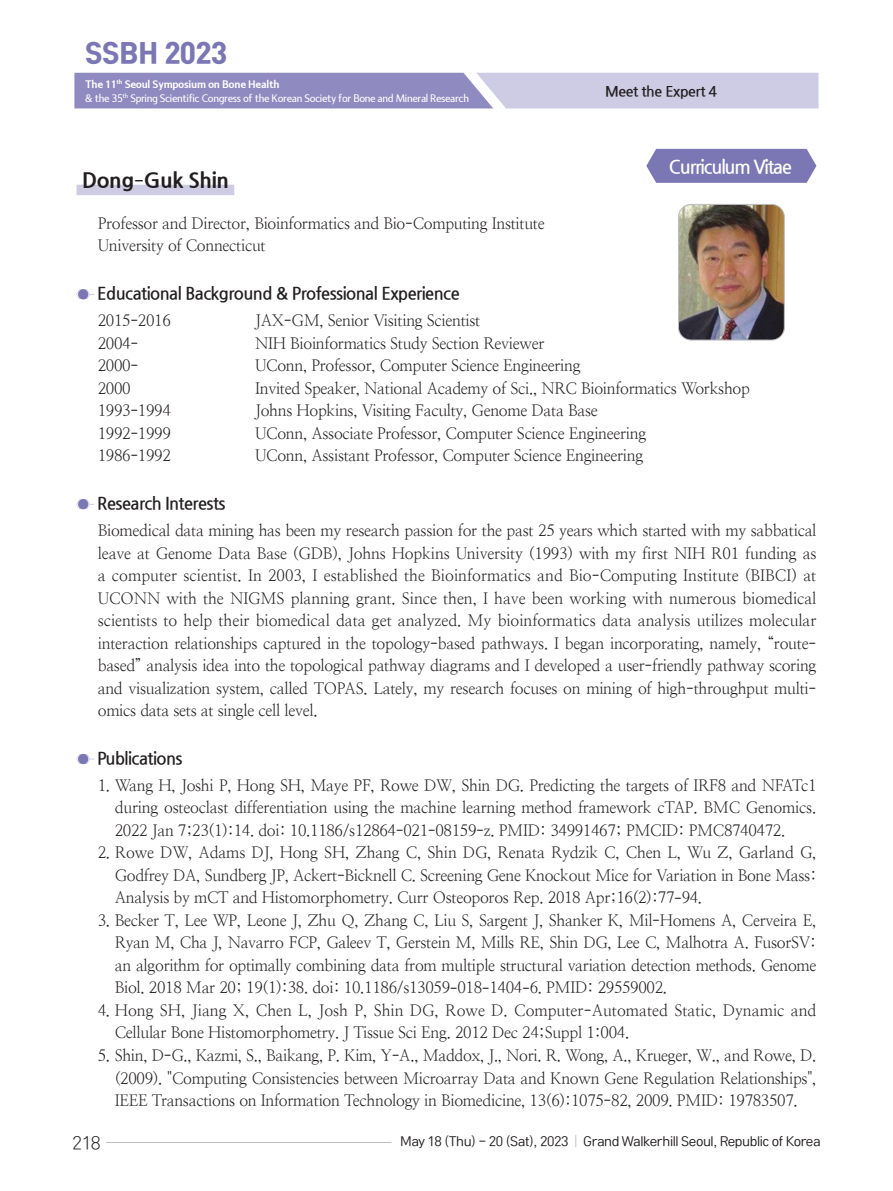
<style>
.page{position:relative;width:893px;height:1191px;background:#fff}
.page>*{position:absolute;margin:0;border:0;box-sizing:border-box;transform-origin:0 0}
.t1{font:27px "Rix Sin Head PBK";letter-spacing:-.02em;color:#7b77b4}
.cv-이름3{font:800 21px "Nanum Gothic";letter-spacing:-.02em;color:#231f20}
.t2{font:700 18.9px "Nanum Gothic";letter-spacing:-.06em;color:#fff;scale:.95 1}
.cv-구분{font:700 17.4px "Nanum Gothic";letter-spacing:-.03em;color:#231f20;scale:.95 1}
.t3{font:17.25px "Rix Sin Head PL";color:#231f20}
.cv-논문{font:15.75px/22.5px "Nanum Myeongjo";letter-spacing:-.02em;color:#231f20;text-align:justify}
.cv-서술{font:15.75px/22.5px "Nanum Myeongjo";letter-spacing:-.02em;color:#231f20;text-align:justify}
.cv-본문{font:15.75px "Nanum Myeongjo";letter-spacing:-.02em;color:#231f20}
.cv-논문-2{font:15.75px/22.5px "Nanum Myeongjo";color:#231f20}
.t4{font:700 14.25px "Nanum Gothic";letter-spacing:-.03em;color:#231f20}
.t5{font:12.75px "Rix Sin Head PM";letter-spacing:-.03em;color:#231f20}
.t6{font:12px/14.4px "LT Internet";letter-spacing:-.03em;color:#fff}
.s1{font-weight:700}
.s2{font-family:"Ko Pub World Batang";font-weight:300}
.s3{color:#bcbdc0}
</style>
<div class="page">
<hr style="left:106px;top:1142px;width:285px;height:1px;background:#bcbdc0">
<svg style="left:74px;top:73px;width:745px;height:35px;background:#aca9d0"></svg>
<div style="left:77px;top:185px;width:157px;height:10px;background:#cdcce4"></div>
<svg style="left:77px;top:290px;width:17px;height:9px"></svg>
<div style="left:78px;top:289px;width:10px;height:10px;background:#7b77b4;border-radius:50%"></div>
<svg style="left:77px;top:499px;width:17px;height:10px"></svg>
<div style="left:78px;top:499px;width:10px;height:10px;background:#7b77b4;border-radius:50%"></div>
<svg style="left:77px;top:754px;width:17px;height:9px"></svg>
<div style="left:78px;top:754px;width:10px;height:10px;background:#7b77b4;border-radius:50%"></div>
<svg style="left:646px;top:149px;width:170px;height:34px;background:#837fb8"></svg>
<img style="left:678px;top:204px;width:106px;height:136px">
<div style="left:678px;top:204px;width:106px;height:136px;border:1px solid #bcbdc0;border-radius:13px"></div>
<h1 class="t1" style="left:85px;top:36px;width:144px">SSBH 2023</h1>
<p class="t6" style="left:85px;top:77px;width:386px"><span class="s1">The 11</span><sup>th</sup> <span class="s1">Seoul Symposium on Bone Health<br></span>&amp; the 35<sup>th</sup> Spring Scientific Congress of the Korean Society for Bone and Mineral Research</p>
<p class="t4" style="left:605px;top:84px;width:114px">Meet the Expert 4</p>
<p class="t2" style="left:669px;top:158px;width:131px">Curriculum Vitae</p>
<p class="cv-이름3" style="left:82px;top:169px;width:149px">Dong<span class="s2">-</span>Guk Shin</p>
<p class="cv-본문" style="left:98px;top:214px;width:448px">Professor and Director, Bioinformatics and Bio<span class="s2">-</span>Computing Institute</p>
<p class="cv-본문" style="left:98px;top:236px;width:169px">University of Connecticut</p>
<p class="cv-구분" style="left:97px;top:285px;width:383px">Educational Background &amp; Professional Experience</p>
<p class="cv-본문" style="left:98px;top:311px;width:75px">2015<span class="s2">-</span>2016</p>
<p class="cv-본문" style="left:255px;top:311px;width:227px">JAX<span class="s2">-</span>GM, Senior Visiting Scientist</p>
<p class="cv-본문" style="left:98px;top:334px;width:42px">2004<span class="s2">-</span></p>
<p class="cv-본문" style="left:255px;top:334px;width:291px">NIH Bioinformatics Study Section Reviewer</p>
<p class="cv-본문" style="left:98px;top:356px;width:42px">2000<span class="s2">-</span></p>
<p class="cv-본문" style="left:255px;top:356px;width:327px">UConn, Professor, Computer Science Engineering</p>
<p class="cv-본문" style="left:98px;top:379px;width:34px">2000</p>
<p class="cv-본문" style="left:255px;top:379px;width:496px">Invited Speaker, National Academy of Sci., NRC Bioinformatics Workshop</p>
<p class="cv-본문" style="left:98px;top:401px;width:75px">1993<span class="s2">-</span>1994</p>
<p class="cv-본문" style="left:255px;top:401px;width:344px">Johns Hopkins, Visiting Faculty, Genome Data Base</p>
<p class="cv-본문" style="left:98px;top:424px;width:75px">1992<span class="s2">-</span>1999</p>
<p class="cv-본문" style="left:255px;top:424px;width:393px">UConn, Associate Professor, Computer Science Engineering</p>
<p class="cv-본문" style="left:98px;top:446px;width:75px">1986<span class="s2">-</span>1992</p>
<p class="cv-본문" style="left:255px;top:446px;width:390px">UConn, Assistant Professor, Computer Science Engineering</p>
<p class="cv-구분" style="left:97px;top:495px;width:137px">Research Interests</p>
<p class="cv-서술" style="left:98px;top:519px;width:720px">Biomedical data mining has been my research passion for the past 25 years which started with my sabbatical leave at Genome Data Base (GDB), Johns Hopkins University (1993) with my first NIH R01 funding as a computer scientist. In 2003, I established the Bioinformatics and Bio<span class="s2">-</span>Computing Institute (BIBCI) at UCONN with the NIGMS planning grant. Since then, I have been working with numerous biomedical scientists to help their biomedical data get analyzed. My bioinformatics data analysis utilizes molecular interaction relationships captured in the topology<span class="s2">-</span>based pathways. I began incorporating, namely, “route&shy;based” analysis idea into the topological pathway diagrams and I developed a user<span class="s2">-</span>friendly pathway scoring and visualization system, called TOPAS. Lately, my research focuses on mining of high<span class="s2">-</span>throughput multi&shy;omics data sets at single cell level.</p>
<p class="cv-구분" style="left:97px;top:750px;width:91px">Publications</p>
<p class="cv-논문" style="left:115px;top:774px;width:703px;text-indent:-17px">1. Wang H, Joshi P, Hong SH, Maye PF, Rowe DW, Shin DG. Predicting the targets of IRF8 and NFATc1 during osteoclast differentiation using the machine learning method framework cTAP. BMC Genomics.<br>2022 Jan 7;23(1):14. doi: 10.1186/s12864<span class="s2">-</span>021<span class="s2">-</span>08159<span class="s2">-</span>z. PMID: 34991467; PMCID: PMC8740472.</p>
<p class="cv-논문" style="left:115px;top:841px;width:703px;text-indent:-17px">2. Rowe DW, Adams DJ, Hong SH, Zhang C, Shin DG, Renata Rydzik C, Chen L, Wu Z, Garland G, Godfrey DA, Sundberg JP, Ackert<span class="s2">-</span>Bicknell C. Screening Gene Knockout Mice for Variation in Bone Mass:<br>Analysis by mCT and Histomorphometry. Curr Osteoporos Rep. 2018 Apr;16(2):77<span class="s2">-</span>94.</p>
<p class="cv-논문" style="left:115px;top:909px;width:703px;text-indent:-17px">3. Becker T, Lee WP, Leone J, Zhu Q, Zhang C, Liu S, Sargent J, Shanker K, Mil<span class="s2">-</span>Homens A, Cerveira E, Ryan M, Cha J, Navarro FCP, Galeev T, Gerstein M, Mills RE, Shin DG, Lee C, Malhotra A. FusorSV: an algorithm for optimally combining data from multiple structural variation detection methods. Genome Biol. 2018 Mar 20; 19(1):38. doi: 10.1186/s13059<span class="s2">-</span>018<span class="s2">-</span>1404<span class="s2">-</span>6. PMID: 29559002.</p>
<p class="cv-논문-2" style="left:115px;top:999px;width:703px;text-indent:-17px">4. Hong SH, Jiang X, Chen L, Josh P, Shin DG, Rowe D. Computer<span class="s2">-</span>Automated Static, Dynamic and<br>Cellular Bone Histomorphometry. J Tissue Sci Eng. 2012 Dec 24;Suppl 1:004.</p>
<p class="cv-논문" style="left:115px;top:1044px;width:703px;text-indent:-17px">5. Shin, D<span class="s2">-</span>G., Kazmi, S., Baikang, P. Kim, Y<span class="s2">-</span>A., Maddox, J., Nori. R. Wong, A., Krueger, W., and Rowe, D. (2009). "Computing Consistencies between Microarray Data and Known Gene Regulation Relationships", IEEE Transactions on Information Technology in Biomedicine, 13(6):1075<span class="s2">-</span>82, 2009. PMID: 19783507.</p>
<p class="t3" style="left:72px;top:1132px;width:30px">218</p>
<p class="t5" style="left:400px;top:1133px;width:422px">May 18 (Thu) - 20 (Sat), 2023 <span class="s3">|</span> Grand Walkerhill Seoul, Republic of Korea</p>
</div>
